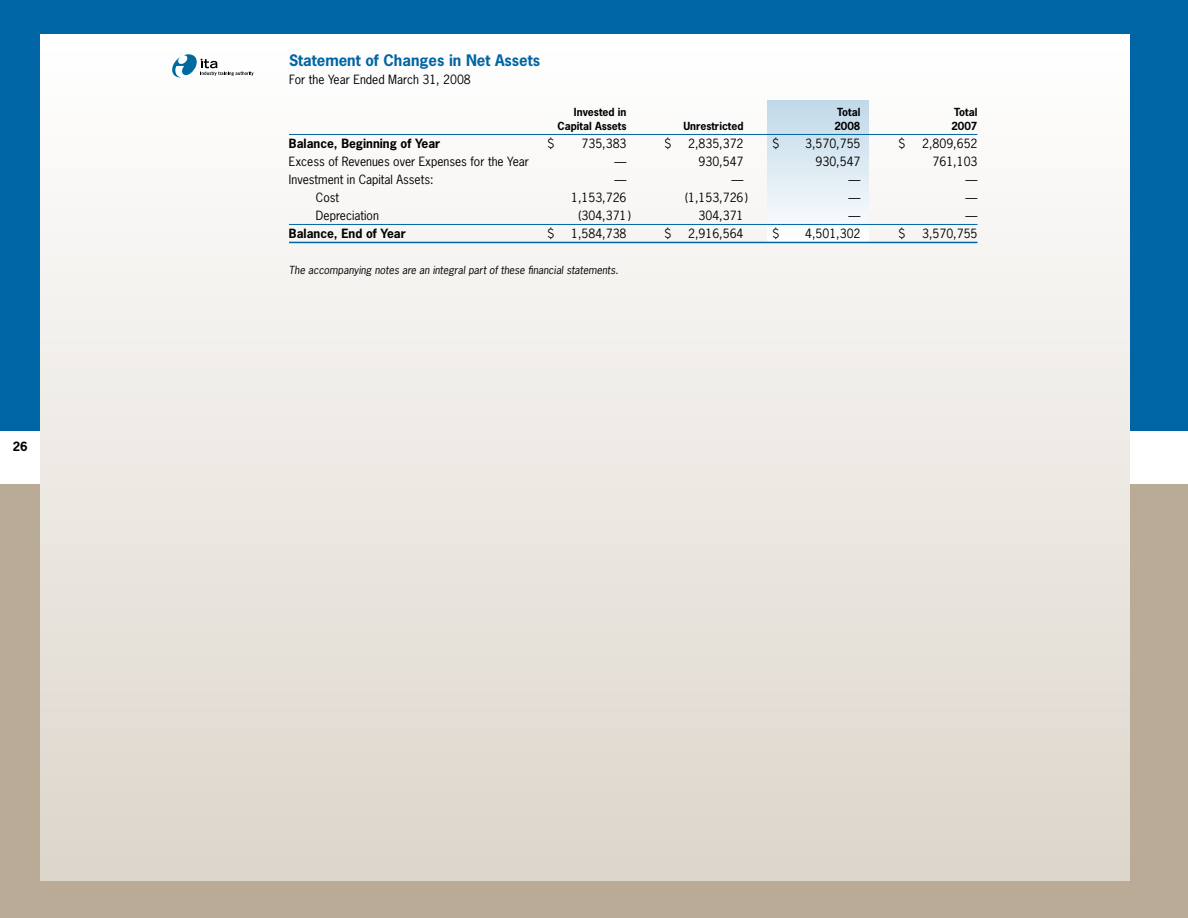
<style>
.page{position:relative;width:1188px;height:918px;background:#fff}
.page>*{position:absolute;margin:0;border:0;box-sizing:border-box;transform-origin:0 0}
.t1{font:700 15px "News Gothic";color:#0065a4}
.t2{font:12px "News Gothic";color:#000}
.t3{font:700 12px "News Gothic";color:#000}
.t4{font:italic 10.5px "News Gothic";color:#000}
.t5{font:700 10.5px "News Gothic";color:#000}
</style>
<div class="page">
<div style="left:0;top:484px;width:1188px;height:434px;background:#b9ab96"></div>
<div style="left:0;top:0;width:1188px;height:430px;background:#0065a4"></div>
<div style="left:40px;top:34px;width:1090px;height:846px;background:linear-gradient(to bottom,#fff,#dcd5cb)"></div>
<div style="left:767px;top:100px;width:102px;height:142px;background:linear-gradient(to bottom,#c0d9e8,#fff)"></div>
<svg style="left:171px;top:54px;width:83px;height:25px;background:#c9d7de"></svg>
<hr style="left:289px;top:134px;width:689px;height:1px;background:#0065a4">
<hr style="left:289px;top:224px;width:689px;height:1px;background:#0065a4">
<hr style="left:289px;top:242px;width:689px;height:1px;background:#0065a4">
<p class="t3" style="left:13px;top:438px;width:16px">26</p>
<p class="t1" style="left:289px;top:50px;width:253px">Statement of Changes in Net Assets</p>
<p class="t2" style="left:289px;top:72px;width:183px">For the Year Ended March 31, 2008</p>
<p class="t5" style="left:577px;top:106px;width:51px">nvested in</p>
<p class="t5" style="left:837px;top:106px;width:25px">Total</p>
<p class="t5" style="left:954px;top:106px;width:25px">Total</p>
<p class="t5" style="left:557px;top:119px;width:86px">Capital Assets U</p>
<p class="t5" style="left:690px;top:119px;width:55px">nrestricted</p>
<p class="t5" style="left:834px;top:119px;width:28px">2008</p>
<p class="t5" style="left:951px;top:119px;width:28px">2007</p>
<p class="t3" style="left:289px;top:135px;width:153px">Balance, Beginning of Year</p>
<p class="t2" style="left:548px;top:136px;width:8px">$</p>
<p class="t2" style="left:582px;top:136px;width:46px">735,383</p>
<p class="t2" style="left:665px;top:136px;width:8px">$</p>
<p class="t2" style="left:688px;top:136px;width:57px">2,835,372</p>
<p class="t2" style="left:773px;top:136px;width:8px">$</p>
<p class="t2" style="left:805px;top:136px;width:57px">3,570,755</p>
<p class="t2" style="left:899px;top:136px;width:8px">$</p>
<p class="t2" style="left:922px;top:136px;width:57px">2,809,652</p>
<p class="t2" style="left:289px;top:154px;width:242px">Excess of Revenues over Expenses for the Year</p>
<p class="t2" style="left:614px;top:154px;width:13px">—</p>
<p class="t2" style="left:699px;top:154px;width:46px">930,547</p>
<p class="t2" style="left:816px;top:154px;width:46px">930,547</p>
<p class="t2" style="left:933px;top:154px;width:46px">761,103</p>
<p class="t2" style="left:289px;top:172px;width:146px">Investment in Capital Assets:</p>
<p class="t2" style="left:614px;top:172px;width:13px">—</p>
<p class="t2" style="left:731px;top:172px;width:13px">—</p>
<p class="t2" style="left:848px;top:172px;width:13px">—</p>
<p class="t2" style="left:965px;top:172px;width:13px">—</p>
<p class="t2" style="left:316px;top:190px;width:25px">Cost</p>
<p class="t2" style="left:571px;top:190px;width:57px">1,153,726</p>
<p class="t2" style="left:685px;top:190px;width:64px">(1,153,726 )</p>
<p class="t2" style="left:848px;top:190px;width:13px">—</p>
<p class="t2" style="left:965px;top:190px;width:13px">—</p>
<p class="t2" style="left:316px;top:208px;width:64px">Depreciation</p>
<p class="t2" style="left:578px;top:208px;width:54px">(304,371 )</p>
<p class="t2" style="left:699px;top:208px;width:46px">304,371</p>
<p class="t2" style="left:848px;top:208px;width:13px">—</p>
<p class="t2" style="left:965px;top:208px;width:13px">—</p>
<p class="t3" style="left:289px;top:225px;width:118px">Balance, End of Year</p>
<p class="t2" style="left:548px;top:226px;width:8px">$</p>
<p class="t2" style="left:571px;top:226px;width:57px">1,584,738</p>
<p class="t2" style="left:665px;top:226px;width:8px">$</p>
<p class="t2" style="left:688px;top:226px;width:57px">2,916,564</p>
<p class="t2" style="left:773px;top:226px;width:8px">$</p>
<p class="t2" style="left:805px;top:226px;width:57px">4,501,302</p>
<p class="t2" style="left:899px;top:226px;width:8px">$</p>
<p class="t2" style="left:922px;top:226px;width:57px">3,570,755</p>
<p class="t4" style="left:289px;top:263px;width:331px">The accompanying notes are an integral part of these financial statements.</p>
</div>
